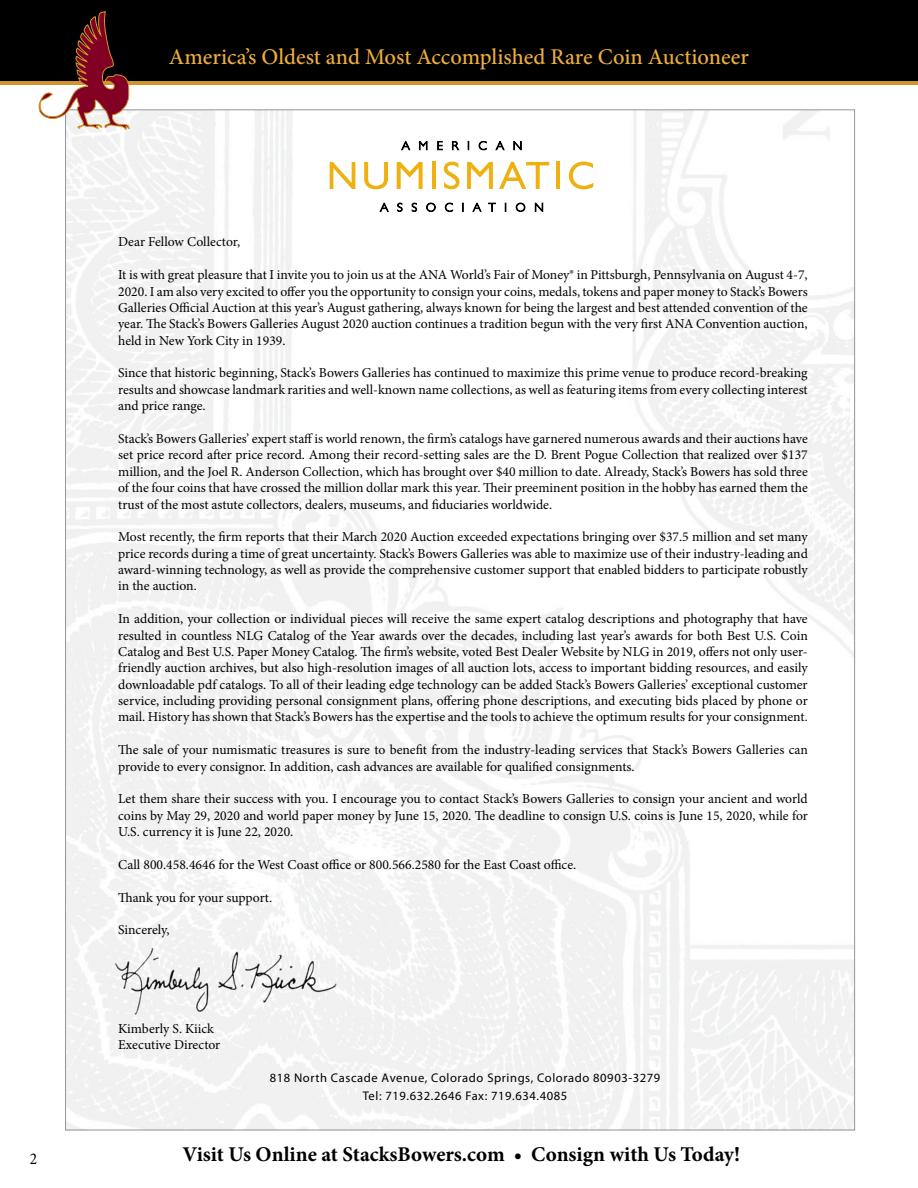
<style>
.page{position:relative;width:918px;height:1188px;background:#fff}
.page>*{position:absolute;margin:0;border:0;box-sizing:border-box;transform-origin:0 0}
.t1{font:500 22.5px "Minion Pro";letter-spacing:-.005em;color:#efae3b}
.t2{font:700 21px "Minion Pro";color:#000}
.t3{font:condensed 16.5px "Minion Pro";color:#000}
.t4{font:13.65px/16.4px "Minion Pro";color:#000;text-align:justify}
.t5{font:12.6px/18px "Eric Sans";letter-spacing:.045em;color:#000;text-align:center}
</style>
<div class="page">
<div style="left:0;top:0;width:918px;height:81px;background:#000"></div>
<hr style="left:0;top:81px;width:918px;height:3px;background:#cf962b">
<img style="left:67px;top:112px;width:786px;height:1016px">
<svg style="left:401px;top:141px;width:9px;height:9px"></svg>
<svg style="left:419px;top:141px;width:8px;height:9px"></svg>
<svg style="left:438px;top:141px;width:4px;height:9px"></svg>
<svg style="left:452px;top:141px;width:7px;height:9px"></svg>
<svg style="left:479px;top:141px;width:8px;height:9px"></svg>
<svg style="left:496px;top:141px;width:8px;height:9px"></svg>
<svg style="left:514px;top:141px;width:7px;height:9px"></svg>
<svg style="left:380px;top:203px;width:8px;height:9px"></svg>
<svg style="left:397px;top:203px;width:5px;height:9px"></svg>
<svg style="left:412px;top:203px;width:5px;height:9px"></svg>
<svg style="left:426px;top:203px;width:9px;height:9px"></svg>
<svg style="left:445px;top:203px;width:8px;height:9px"></svg>
<svg style="left:473px;top:203px;width:8px;height:9px"></svg>
<svg style="left:488px;top:203px;width:8px;height:9px"></svg>
<svg style="left:516px;top:203px;width:9px;height:9px"></svg>
<svg style="left:535px;top:203px;width:8px;height:9px"></svg>
<svg style="left:330px;top:162px;width:25px;height:27px"></svg>
<svg style="left:364px;top:162px;width:24px;height:27px"></svg>
<svg style="left:397px;top:162px;width:26px;height:27px"></svg>
<hr style="left:432px;top:162px;width:4px;height:27px;background:#eeb111">
<svg style="left:444px;top:162px;width:16px;height:27px"></svg>
<svg style="left:467px;top:162px;width:26px;height:27px"></svg>
<svg style="left:499px;top:162px;width:50px;height:27px"></svg>
<hr style="left:556px;top:162px;width:4px;height:27px;background:#eeb111">
<svg style="left:569px;top:162px;width:24px;height:27px"></svg>
<img style="left:111px;top:945px;width:232px;height:75px">
<svg style="left:38px;top:0;width:92px;height:130px"></svg>
<p class="t1" style="left:169px;top:42px;width:582px">America’s Oldest and Most Accomplished Rare Coin Auctioneer</p>
<p class="t4" style="left:118px;top:234px;width:123px">Dear Fellow Collector,</p>
<p class="t4" style="left:118px;top:267px;width:691px">It is with great pleasure that I invite you to join us at the ANA World’s Fair of Money® in Pittsburgh, Pennsylvania on August 4-7, 2020. I am also very excited to offer you the opportunity to consign your coins, medals, tokens and paper money to Stack’s Bowers Galleries Official Auction at this year’s August gathering, always known for being the largest and best attended convention of the year. The Stack’s Bowers Galleries August 2020 auction continues a tradition begun with the very first ANA Convention auction, held in New York City in 1939.</p>
<p class="t4" style="left:118px;top:365px;width:691px">Since that historic beginning, Stack’s Bowers Galleries has continued to maximize this prime venue to produce record-breaking results and showcase landmark rarities and well-known name collections, as well as featuring items from every collecting interest and price range.</p>
<p class="t4" style="left:118px;top:431px;width:691px">Stack’s Bowers Galleries’ expert staff is world renown, the firm’s catalogs have garnered numerous awards and their auctions have set price record after price record. Among their record-setting sales are the D. Brent Pogue Collection that realized over $137 million, and the Joel R. Anderson Collection, which has brought over $40 million to date. Already, Stack’s Bowers has sold three of the four coins that have crossed the million dollar mark this year. Their preeminent position in the hobby has earned them the trust of the most astute collectors, dealers, museums, and fiduciaries worldwide.</p>
<p class="t4" style="left:118px;top:529px;width:691px">Most recently, the firm reports that their March 2020 Auction exceeded expectations bringing over $37.5 million and set many price records during a time of great uncertainty. Stack’s Bowers Galleries was able to maximize use of their industry-leading and award-winning technology, as well as provide the comprehensive customer support that enabled bidders to participate robustly in the auction.</p>
<p class="t4" style="left:118px;top:611px;width:691px">In addition, your collection or individual pieces will receive the same expert catalog descriptions and photography that have resulted in countless NLG Catalog of the Year awards over the decades, including last year’s awards for both Best U.S. Coin Catalog and Best U.S. Paper Money Catalog. The firm’s website, voted Best Dealer Website by NLG in 2019, offers not only user&shy;friendly auction archives, but also high-resolution images of all auction lots, access to important bidding resources, and easily downloadable pdf catalogs. To all of their leading edge technology can be added Stack’s Bowers Galleries’ exceptional customer service, including providing personal consignment plans, offering phone descriptions, and executing bids placed by phone or mail. History has shown that Stack’s Bowers has the expertise and the tools to achieve the optimum results for your consignment.</p>
<p class="t4" style="left:118px;top:742px;width:691px">The sale of your numismatic treasures is sure to benefit from the industry-leading services that Stack’s Bowers Galleries can provide to every consignor. In addition, cash advances are available for qualified consignments.</p>
<p class="t4" style="left:118px;top:791px;width:691px">Let them share their success with you. I encourage you to contact Stack’s Bowers Galleries to consign your ancient and world coins by May 29, 2020 and world paper money by June 15, 2020. The deadline to consign U.S. coins is June 15, 2020, while for U.S. currency it is June 22, 2020.</p>
<p class="t4" style="left:118px;top:856px;width:460px">Call 800.458.4646 for the West Coast office or 800.566.2580 for the East Coast office.</p>
<p class="t4" style="left:118px;top:889px;width:155px">Thank you for your support.</p>
<p class="t4" style="left:118px;top:922px;width:53px">Sincerely,</p>
<p class="t4" style="left:118px;top:1020px;width:98px">Kimberly S. Kiick</p>
<p class="t4" style="left:118px;top:1037px;width:104px">Executive Director</p>
<p class="t5" style="left:270px;top:1069px;width:392px">818 North Cascade Avenue, Colorado Springs, Colorado 80903-3279<br>Tel: 719.632.2646 Fax: 719.634.4085</p>
<p class="t3" style="left:30px;top:1147px;width:9px">2</p>
<p class="t2" style="left:182px;top:1140px;width:559px">Visit Us Online at StacksBowers.com • Consign with Us Today!</p>
</div>
